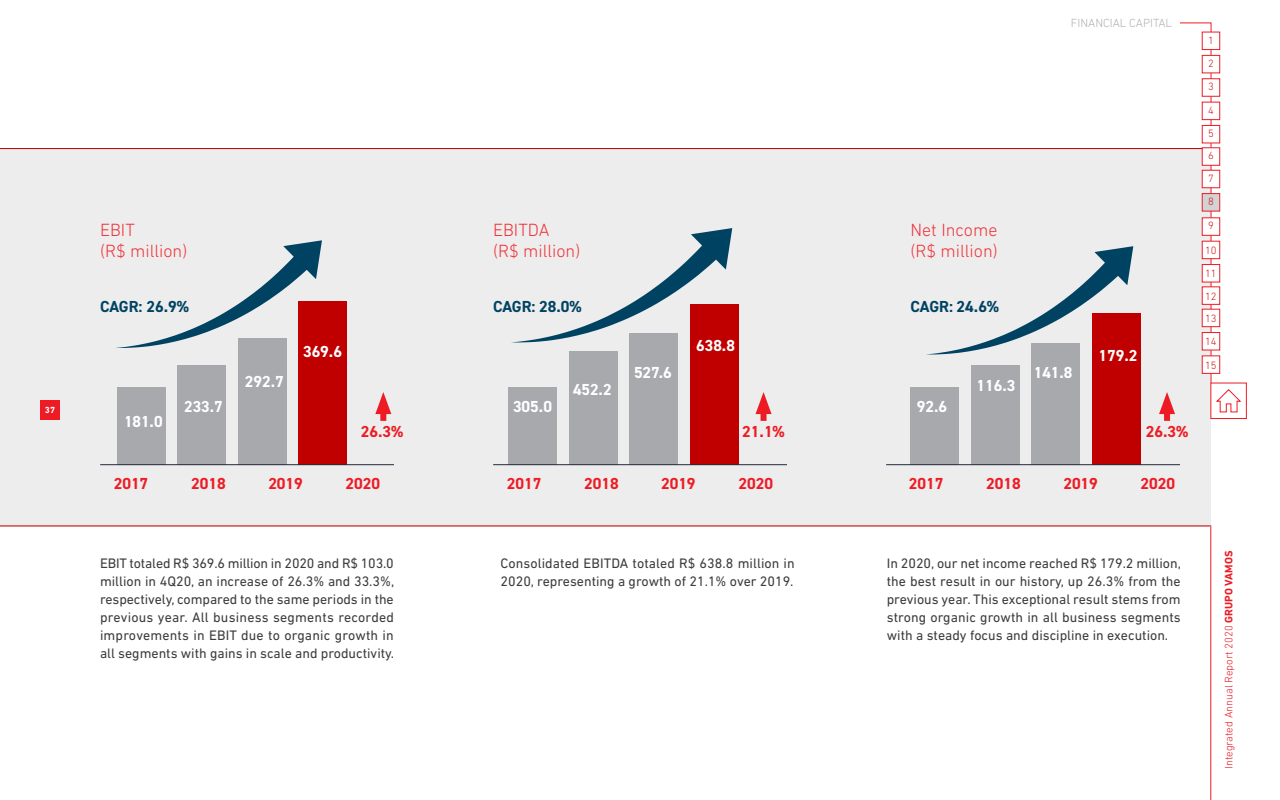
<style>
.page{position:relative;width:1280px;height:800px;background:#fff}
.page>*{position:absolute;margin:0;border:0;box-sizing:border-box;transform-origin:0 0}
.Estilo_de_parágrafo{font:300 18px/21.6px "DIN Next LT Pro";color:#ef333a}
.Estilo_de_parágrafo-2{font:700 16px "DIN2014";color:#fff}
.Título_nível_3{font:700 16px "DIN2014";color:#ed1c24}
.Estilo_de_parágrafo-3{font:700 16px "DIN2014";letter-spacing:-.005em;color:#004262}
.Estilo_de_parágrafo-4{font:700 16px "DIN2014";color:#ed1c24}
.Texto{font:14px/18px "DIN Next LT Pro";color:#3c3c3b;text-align:justify}
.t1{font:300 12px "DIN Next LT Pro";color:#b3b2b2}
.t2{font:300 11px "DIN Next LT Pro";color:#ed1c24}
.t3{font:300 10.8px/23.4px "DIN Next LT Pro";color:#cd1719;text-align:justify}
.t4{font:700 9px "DIN Next LT Pro";color:#fff}
.s1{font-weight:700}
</style>
<div class="page">
<div style="left:0;top:148px;width:1211px;height:378px;background:#ededed"></div>
<hr style="left:0;top:525px;width:1211px;height:1px;background:#c00000">
<hr style="left:0;top:148px;width:1211px;height:1px;background:#c00000">
<div style="left:40px;top:400px;width:20px;height:20px;background:#ed1c24"></div>
<svg style="left:1179px;top:22px;width:33px;height:361px"></svg>
<hr style="left:1211px;top:527px;width:1px;height:273px;background:#ed1c24">
<div style="left:1211px;top:383px;width:36px;height:36px;border:1px solid #ed1c24"></div>
<svg style="left:1216px;top:389px;width:25px;height:23px"></svg>
<div style="left:1202px;top:32px;width:18px;height:18px;background:#fff;border:1px solid #ed1c24"></div>
<div style="left:1202px;top:55px;width:18px;height:18px;background:#fff;border:1px solid #ed1c24"></div>
<div style="left:1202px;top:79px;width:18px;height:17px;background:#fff;border:1px solid #ed1c24"></div>
<div style="left:1202px;top:102px;width:18px;height:18px;background:#fff;border:1px solid #ed1c24"></div>
<div style="left:1202px;top:125px;width:18px;height:18px;background:#fff;border:1px solid #ed1c24"></div>
<div style="left:1202px;top:148px;width:18px;height:18px;background:#fff;border:1px solid #ed1c24"></div>
<div style="left:1202px;top:170px;width:18px;height:18px;background:#fff;border:1px solid #ed1c24"></div>
<div style="left:1202px;top:193px;width:18px;height:18px;background:#d1d3d4;border:1px solid #ed1c24"></div>
<div style="left:1202px;top:218px;width:18px;height:18px;background:#fff;border:1px solid #ed1c24"></div>
<div style="left:1202px;top:332px;width:18px;height:18px;background:#fff;border:1px solid #ed1c24"></div>
<div style="left:1202px;top:309px;width:18px;height:18px;background:#fff;border:1px solid #ed1c24"></div>
<div style="left:1202px;top:241px;width:18px;height:18px;background:#fff;border:1px solid #ed1c24"></div>
<div style="left:1202px;top:264px;width:18px;height:18px;background:#fff;border:1px solid #ed1c24"></div>
<div style="left:1202px;top:287px;width:18px;height:18px;background:#fff;border:1px solid #ed1c24"></div>
<div style="left:1202px;top:356px;width:18px;height:18px;background:#fff;border:1px solid #ed1c24"></div>
<div style="left:117px;top:387px;width:49px;height:78px;background:#a7a9ac"></div>
<div style="left:238px;top:338px;width:49px;height:127px;background:#a7a9ac"></div>
<div style="left:178px;top:365px;width:48px;height:100px;background:#a7a9ac"></div>
<div style="left:298px;top:301px;width:49px;height:164px;background:#c00000"></div>
<hr style="left:100px;top:464px;width:294px;height:1px;background:#242a38">
<div style="left:509px;top:387px;width:48px;height:78px;background:#a7a9ac"></div>
<div style="left:629px;top:333px;width:49px;height:132px;background:#a7a9ac"></div>
<div style="left:569px;top:351px;width:49px;height:114px;background:#a7a9ac"></div>
<div style="left:690px;top:304px;width:49px;height:161px;background:#c00000"></div>
<hr style="left:493px;top:464px;width:294px;height:1px;background:#242a38">
<div style="left:1092px;top:313px;width:49px;height:152px;background:#c00000"></div>
<div style="left:911px;top:387px;width:48px;height:78px;background:#a7a9ac"></div>
<div style="left:1031px;top:343px;width:49px;height:122px;background:#a7a9ac"></div>
<div style="left:971px;top:365px;width:49px;height:100px;background:#a7a9ac"></div>
<hr style="left:886px;top:464px;width:294px;height:1px;background:#242a38">
<svg style="left:116px;top:240px;width:206px;height:108px"></svg>
<svg style="left:511px;top:228px;width:222px;height:115px"></svg>
<svg style="left:926px;top:246px;width:208px;height:109px"></svg>
<div style="left:380px;top:405px;width:6px;height:16px;background:#ed1c24"></div>
<svg style="left:375px;top:392px;width:16px;height:22px"></svg>
<div style="left:761px;top:405px;width:6px;height:16px;background:#ed1c24"></div>
<svg style="left:756px;top:392px;width:16px;height:22px"></svg>
<div style="left:1164px;top:405px;width:6px;height:16px;background:#ed1c24"></div>
<svg style="left:1159px;top:392px;width:16px;height:22px"></svg>
<p class="t4" style="left:45px;top:405px;width:12px">37</p>
<p class="t1" style="left:1071px;top:16px;width:103px">FINANCIAL CAPITAL</p>
<p class="Estilo_de_parágrafo" style="left:100px;top:219px;width:89px">EBIT<br>(R$ million)</p>
<p class="Estilo_de_parágrafo" style="left:493px;top:219px;width:89px">EBITDA<br>(R$ million)</p>
<p class="Estilo_de_parágrafo" style="left:911px;top:219px;width:89px">Net Income (R$ million)</p>
<p class="Estilo_de_parágrafo-3" style="left:100px;top:296px;width:90px">CAGR: 26.9%</p>
<p class="Estilo_de_parágrafo-3" style="left:493px;top:296px;width:90px">CAGR: 28.0%</p>
<p class="Estilo_de_parágrafo-3" style="left:911px;top:296px;width:90px">CAGR: 24.6%</p>
<p class="Estilo_de_parágrafo-2" style="left:184px;top:395px;width:40px">233.7</p>
<p class="Estilo_de_parágrafo-2" style="left:245px;top:371px;width:40px">292.7</p>
<p class="Estilo_de_parágrafo-2" style="left:303px;top:341px;width:40px">369.6</p>
<p class="Estilo_de_parágrafo-2" style="left:513px;top:395px;width:40px">305.0</p>
<p class="Estilo_de_parágrafo-2" style="left:573px;top:379px;width:40px">452.2</p>
<p class="Estilo_de_parágrafo-2" style="left:634px;top:362px;width:39px">527.6</p>
<p class="Estilo_de_parágrafo-2" style="left:696px;top:335px;width:40px">638.8</p>
<p class="Estilo_de_parágrafo-2" style="left:917px;top:395px;width:32px">92.6</p>
<p class="Estilo_de_parágrafo-2" style="left:976px;top:375px;width:40px">116.3</p>
<p class="Estilo_de_parágrafo-2" style="left:1034px;top:362px;width:40px">141.8</p>
<p class="Estilo_de_parágrafo-2" style="left:1098px;top:345px;width:40px">179.2</p>
<p class="Estilo_de_parágrafo-2" style="left:124px;top:411px;width:40px">181.0</p>
<p class="Estilo_de_parágrafo-4" style="left:361px;top:421px;width:44px">26.3%</p>
<p class="Estilo_de_parágrafo-4" style="left:742px;top:421px;width:44px">21.1%</p>
<p class="Estilo_de_parágrafo-4" style="left:1146px;top:421px;width:44px">26.3%</p>
<p class="Título_nível_3" style="left:114px;top:473px;width:36px">2017</p>
<p class="Título_nível_3" style="left:191px;top:473px;width:36px">2018</p>
<p class="Título_nível_3" style="left:268px;top:473px;width:36px">2019</p>
<p class="Título_nível_3" style="left:346px;top:473px;width:36px">2020</p>
<p class="Título_nível_3" style="left:507px;top:473px;width:36px">2017</p>
<p class="Título_nível_3" style="left:584px;top:473px;width:36px">2018</p>
<p class="Título_nível_3" style="left:661px;top:473px;width:36px">2019</p>
<p class="Título_nível_3" style="left:739px;top:473px;width:36px">2020</p>
<p class="Título_nível_3" style="left:909px;top:473px;width:36px">2017</p>
<p class="Título_nível_3" style="left:986px;top:473px;width:36px">2018</p>
<p class="Título_nível_3" style="left:1063px;top:473px;width:36px">2019</p>
<p class="Título_nível_3" style="left:1141px;top:473px;width:36px">2020</p>
<p class="t3" style="left:1208px;top:28px;width:7px">1<br>2<br>3<br>4<br>5</p>
<p class="t3" style="left:1208px;top:144px;width:7px;line-height:22.9px">6<br>7<br>8</p>
<p class="t3" style="left:1208px;top:214px;width:7px">9</p>
<p class="t3" style="left:1205px;top:238px;width:13px">10<br>11</p>
<p class="t3" style="left:1205px;top:284px;width:13px">12</p>
<p class="t3" style="left:1205px;top:306px;width:13px">13</p>
<p class="t3" style="left:1205px;top:330px;width:13px">14</p>
<p class="t3" style="left:1205px;top:353px;width:13px">15</p>
<p class="Texto" style="left:100px;top:554px;width:296px">EBIT totaled R$ 369.6 million in 2020 and R$ 103.0 million in 4Q20, an increase of 26.3% and 33.3%, respectively, compared to the same periods in the previous year. All business segments recorded improvements in EBIT due to organic growth in all segments with gains in scale and productivity.</p>
<p class="Texto" style="left:501px;top:554px;width:296px">Consolidated EBITDA totaled R$ 638.8 million in<br>2020, representing a growth of 21.1% over 2019.</p>
<p class="Texto" style="left:887px;top:554px;width:296px">In 2020, our net income reached R$ 179.2 million, the best result in our history, up 26.3% from the previous year. This exceptional result stems from strong organic growth in all business segments with a steady focus and discipline in execution.</p>
<p class="t2" style="left:1222px;top:769px;width:220px;rotate:-90deg">Integrated Annual Report 2020 <span class="s1">GRUPO VAMOS</span></p>
</div>
